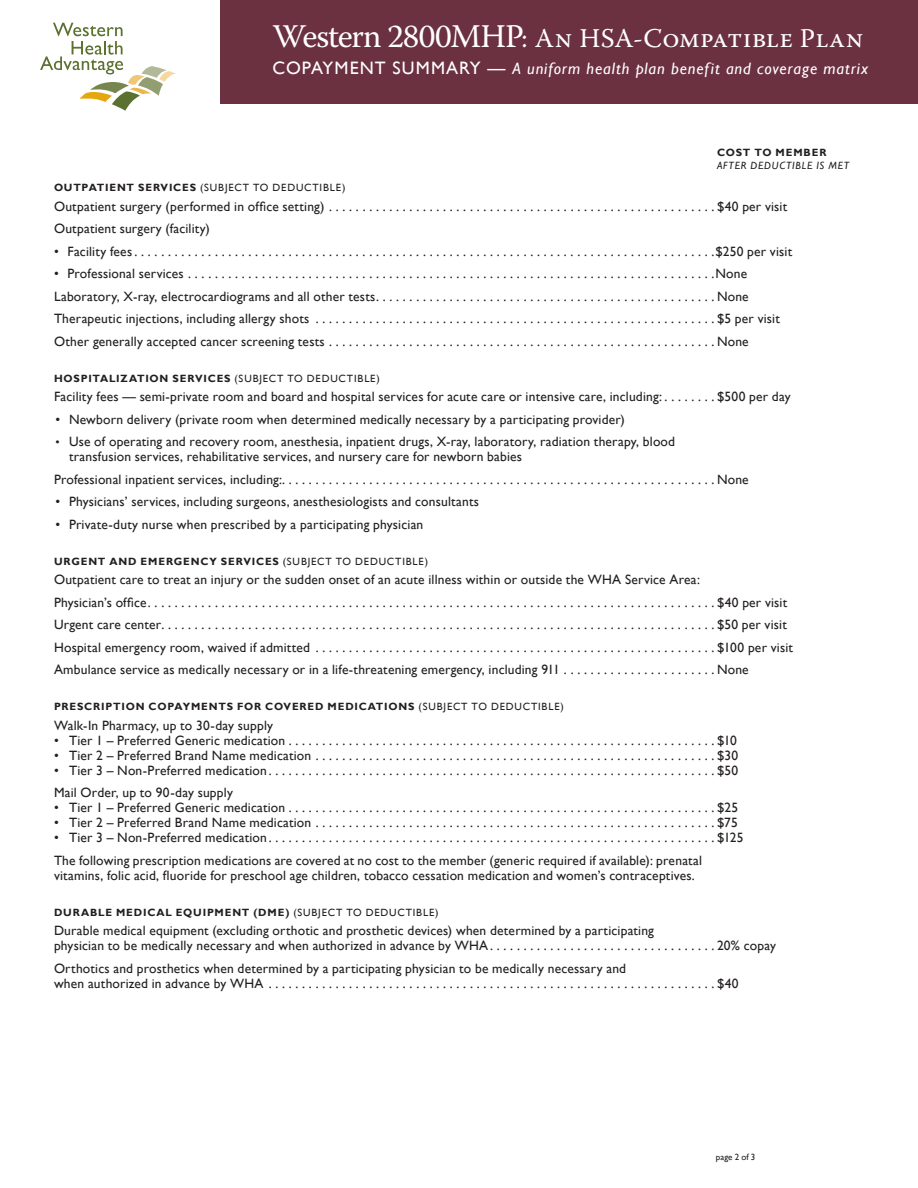
<style>
.page{position:relative;width:918px;height:1188px;background:#fff}
.page>*{position:absolute;margin:0;border:0;box-sizing:border-box;transform-origin:0 0}
.t1{font:27px "Warnock Pro";letter-spacing:.01em;color:#fff}
.t2{font:italic 16.5px "Gill Sans";letter-spacing:.055em;color:#fff}
.body{font:13.5px/15px "Gill Sans";letter-spacing:.015em;color:#231f20}
.t3{font:700 10.5px "Gill Sans";letter-spacing:.08em;color:#231f20}
.t4{font:10.5px "Gill Sans";letter-spacing:.08em;color:#231f20}
.t5{font:italic 10.5px/13.5px "Gill Sans";letter-spacing:.08em;color:#231f20}
.t6{font:9px "Gill Sans";letter-spacing:.005em;color:#231f20}
.s1{font-size:33px}
.s2{font-style:normal;font-size:18px}
.s3{font-weight:700;font-style:normal}
.s4{font-weight:700}
.s5{font-weight:400}
.s6{font-size:12px}
</style>
<div class="page">
<div style="left:220px;top:0;width:698px;height:104px;background:#6b3140"></div>
<svg style="left:40px;top:23px;width:136px;height:88px"></svg>
<p class="t1" style="left:273px;top:22px;width:592px"><span class="s1">Western 2800MHP</span>: An HSA-Compatible Plan</p>
<p class="t2" style="left:273px;top:59px;width:597px"><span class="s2">COPAYMENT SUMMARY —</span> A uniform health plan benefit and coverage matrix</p>
<p class="t5" style="left:717px;top:146px;width:134px"><span class="s3">COST TO MEMBER<br></span>AFTER DEDUCTIBLE IS MET</p>
<p class="t4" style="left:54px;top:181px;width:293px"><span class="s4">OUTPATIENT SERVICES</span> (SUBJECT TO DEDUCTIBLE)</p>
<p class="body" style="left:54px;top:199px;width:735px">Outpatient surgery (performed in office setting) . . . . . . . . . . . . . . . . . . . . . . . . . . . . . . . . . . . . . . . . . . . . . . . . . . . . . . . . . $40 per visit</p>
<p class="body" style="left:54px;top:221px;width:157px">Outpatient surgery (facility)</p>
<p class="body" style="left:54px;top:244px;width:740px">• Facility fees . . . . . . . . . . . . . . . . . . . . . . . . . . . . . . . . . . . . . . . . . . . . . . . . . . . . . . . . . . . . . . . . . . . . . . . . . . . . . . . . . . . . . . $250 per visit</p>
<p class="body" style="left:54px;top:266px;width:695px">• Professional services . . . . . . . . . . . . . . . . . . . . . . . . . . . . . . . . . . . . . . . . . . . . . . . . . . . . . . . . . . . . . . . . . . . . . . . . . . . . . . None</p>
<p class="body" style="left:54px;top:289px;width:696px">Laboratory, X-ray, electrocardiograms and all other tests . . . . . . . . . . . . . . . . . . . . . . . . . . . . . . . . . . . . . . . . . . . . . . . . . . None</p>
<p class="body" style="left:54px;top:311px;width:727px">Therapeutic injections, including allergy shots . . . . . . . . . . . . . . . . . . . . . . . . . . . . . . . . . . . . . . . . . . . . . . . . . . . . . . . . . . . $5 per visit</p>
<p class="body" style="left:54px;top:334px;width:696px">Other generally accepted cancer screening tests . . . . . . . . . . . . . . . . . . . . . . . . . . . . . . . . . . . . . . . . . . . . . . . . . . . . . . . . . None</p>
<p class="t3" style="left:54px;top:372px;width:327px">HOSPITALIZATION SERVICES <span class="s5">(SUBJECT TO DEDUCTIBLE)</span></p>
<p class="body" style="left:54px;top:389px;width:738px">Facility fees — semi-private room and board and hospital services for acute care or intensive care, including: . . . . . . . $500 per day</p>
<p class="body" style="left:56px;top:412px;width:571px">• Newborn delivery (private room when determined medically necessary by a participating provider)</p>
<p class="body" style="left:69px;top:434px;width:608px;text-indent:-14px"><span class="s6">•</span> Use of operating and recovery room, anesthesia, inpatient drugs, X-ray, laboratory, radiation therapy, blood transfusion services, rehabilitative services, and nursery care for newborn babies</p>
<p class="body" style="left:54px;top:472px;width:696px">Professional inpatient services, including:.................................................................None</p>
<p class="body" style="left:56px;top:494px;width:425px">• Physicians’ services, including surgeons, anesthesiologists and consultants</p>
<p class="body" style="left:56px;top:517px;width:369px">• Private-duty nurse when prescribed by a participating physician</p>
<p class="t3" style="left:54px;top:555px;width:376px">URGENT AND EMERGENCY SERVICES <span class="s5">(SUBJECT TO DEDUCTIBLE)</span></p>
<p class="body" style="left:54px;top:572px;width:647px">Outpatient care to treat an injury or the sudden onset of an acute illness within or outside the WHA Service Area:</p>
<p class="body" style="left:54px;top:595px;width:735px">Physician’s office . . . . . . . . . . . . . . . . . . . . . . . . . . . . . . . . . . . . . . . . . . . . . . . . . . . . . . . . . . . . . . . . . . . . . . . . . . . . . . . . . . . . $40 per visit</p>
<p class="body" style="left:54px;top:617px;width:734px">Urgent care center . . . . . . . . . . . . . . . . . . . . . . . . . . . . . . . . . . . . . . . . . . . . . . . . . . . . . . . . . . . . . . . . . . . . . . . . . . . . . . . . . . $50 per visit</p>
<p class="body" style="left:54px;top:640px;width:740px">Hospital emergency room, waived if admitted . . . . . . . . . . . . . . . . . . . . . . . . . . . . . . . . . . . . . . . . . . . . . . . . . . . . . . . . . . . $100 per visit</p>
<p class="body" style="left:54px;top:662px;width:696px">Ambulance service as medically necessary or in a life-threatening emergency, including 911 . . . . . . . . . . . . . . . . . . . . . . None</p>
<p class="t3" style="left:54px;top:700px;width:511px">PRESCRIPTION COPAYMENTS FOR COVERED MEDICATIONS <span class="s5">(SUBJECT TO DEDUCTIBLE)</span></p>
<p class="body" style="left:54px;top:718px;width:221px">Walk-In Pharmacy, up to 30-day supply</p>
<p class="body" style="left:54px;top:733px;width:684px">• Tier 1 – Preferred Generic medication . . . . . . . . . . . . . . . . . . . . . . . . . . . . . . . . . . . . . . . . . . . . . . . . . . . . . . . . . . . . . . . $10</p>
<p class="body" style="left:54px;top:748px;width:686px">• Tier 2 – Preferred Brand Name medication . . . . . . . . . . . . . . . . . . . . . . . . . . . . . . . . . . . . . . . . . . . . . . . . . . . . . . . . . . . $30</p>
<p class="body" style="left:54px;top:763px;width:686px">• Tier 3 – Non-Preferred medication . . . . . . . . . . . . . . . . . . . . . . . . . . . . . . . . . . . . . . . . . . . . . . . . . . . . . . . . . . . . . . . . . . $50</p>
<p class="body" style="left:54px;top:785px;width:180px">Mail Order, up to 90-day supply</p>
<p class="body" style="left:54px;top:800px;width:686px">• Tier 1 – Preferred Generic medication . . . . . . . . . . . . . . . . . . . . . . . . . . . . . . . . . . . . . . . . . . . . . . . . . . . . . . . . . . . . . . . $25</p>
<p class="body" style="left:54px;top:815px;width:685px">• Tier 2 – Preferred Brand Name medication . . . . . . . . . . . . . . . . . . . . . . . . . . . . . . . . . . . . . . . . . . . . . . . . . . . . . . . . . . . $75</p>
<p class="body" style="left:54px;top:830px;width:691px">• Tier 3 – Non-Preferred medication . . . . . . . . . . . . . . . . . . . . . . . . . . . . . . . . . . . . . . . . . . . . . . . . . . . . . . . . . . . . . . . . . . $125</p>
<p class="body" style="left:54px;top:853px;width:650px">The following prescription medications are covered at no cost to the member (generic required if available): prenatal vitamins, folic acid, fluoride for preschool age children, tobacco cessation medication and women’s contraceptives.</p>
<p class="t3" style="left:54px;top:906px;width:386px">DURABLE MEDICAL EQUIPMENT (DME) <span class="s5">(SUBJECT TO DEDUCTIBLE)</span></p>
<p class="body" style="left:54px;top:923px;width:724px">Durable medical equipment (excluding orthotic and prosthetic devices) when determined by a participating<br>physician to be medically necessary and when authorized in advance by WHA . . . . . . . . . . . . . . . . . . . . . . . . . . . . . . . . . 20% copay</p>
<p class="body" style="left:54px;top:961px;width:686px">Orthotics and prosthetics when determined by a participating physician to be medically necessary and<br>when authorized in advance by WHA . . . . . . . . . . . . . . . . . . . . . . . . . . . . . . . . . . . . . . . . . . . . . . . . . . . . . . . . . . . . . . . . . . $40</p>
<p class="t6" style="left:716px;top:1152px;width:41px">page 2 of 3</p>
</div>
